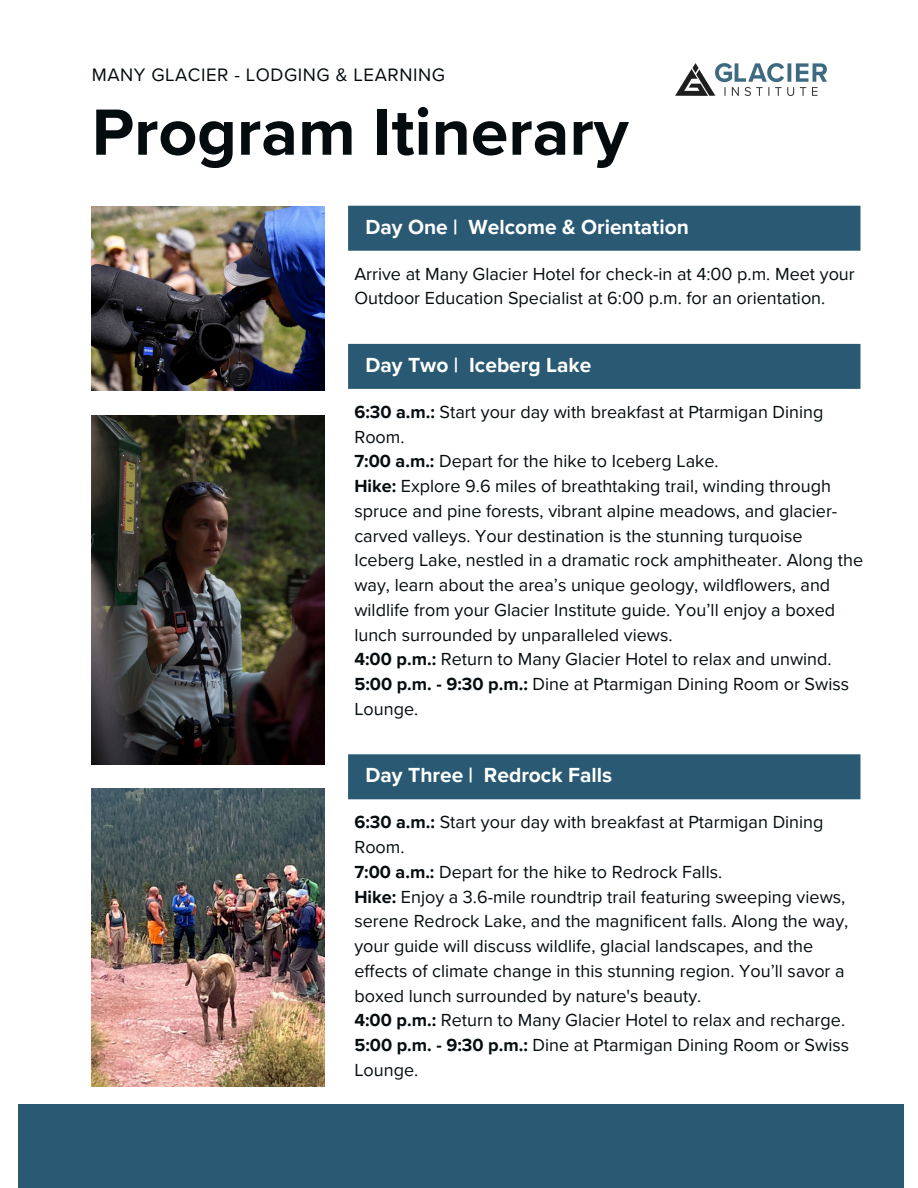
<style>
.page{position:relative;width:918px;height:1188px;background:#fff}
.page>*{position:absolute;margin:0;border:0;box-sizing:border-box;transform-origin:0 0}
.t1{font:700 67.8px "Proxima Nova";color:#050c0f}
.t2{font:700 21px "Proxima Nova";color:#fff}
.t3{font:18.6px "Proxima Nova";letter-spacing:.03em;color:#050c0f}
.t4{font:18px/24.8px "Proxima Nova";color:#050c0f}
.s1{font-weight:700}
</style>
<div class="page">
<div style="left:18px;top:1104px;width:886px;height:84px;background:#295973"></div>
<img style="left:92px;top:415px;width:233px;height:349px">
<img style="left:92px;top:788px;width:233px;height:299px">
<img style="left:92px;top:207px;width:233px;height:183px">
<img style="left:675px;top:63px;width:152px;height:32px">
<div style="left:348px;top:206px;width:512px;height:45px;background:#295973"></div>
<div style="left:348px;top:344px;width:512px;height:45px;background:#295973"></div>
<div style="left:348px;top:754px;width:512px;height:45px;background:#295973"></div>
<p class="t3" style="left:92px;top:63px;width:355px">MANY GLACIER - LODGING &amp; LEARNING</p>
<p class="t1" style="left:92px;top:92px;width:538px">Program Itinerary</p>
<h2 class="t2" style="left:366px;top:215px;width:325px">Day One | Welcome &amp; Orientation</h2>
<p class="t4" style="left:354px;top:262px;width:502px">Arrive at Many Glacier Hotel for check-in at 4:00 p.m. Meet your<br>Outdoor Education Specialist at 6:00 p.m. for an orientation.</p>
<h2 class="t2" style="left:365px;top:353px;width:227px">Day Two | Iceberg Lake</h2>
<p class="t4" style="left:354px;top:400px;width:471px"><span class="s1">6:30 a.m.:</span> Start your day with breakfast at Ptarmigan Dining<br>Room.</p>
<p class="t4" style="left:354px;top:449px;width:366px"><span class="s1">7:00 a.m.:</span> Depart for the hike to Iceberg Lake.</p>
<p class="t4" style="left:354px;top:474px;width:510px"><span class="s1">Hike:</span> Explore 9.6 miles of breathtaking trail, winding through spruce and pine forests, vibrant alpine meadows, and glacier&shy;carved valleys. Your destination is the stunning turquoise Iceberg Lake, nestled in a dramatic rock amphitheater. Along the way, learn about the area’s unique geology, wildflowers, and wildlife from your Glacier Institute guide. You’ll enjoy a boxed lunch surrounded by unparalleled views.</p>
<p class="t4" style="left:354px;top:647px;width:479px"><span class="s1">4:00 p.m.:</span> Return to Many Glacier Hotel to relax and unwind.</p>
<p class="t4" style="left:354px;top:672px;width:496px"><span class="s1">5:00 p.m. - 9:30 p.m.:</span> Dine at Ptarmigan Dining Room or Swiss<br>Lounge.</p>
<h2 class="t2" style="left:366px;top:763px;width:248px">Day Three | Redrock Falls</h2>
<p class="t4" style="left:354px;top:810px;width:471px"><span class="s1">6:30 a.m.:</span> Start your day with breakfast at Ptarmigan Dining<br>Room.</p>
<p class="t4" style="left:354px;top:860px;width:369px"><span class="s1">7:00 a.m.:</span> Depart for the hike to Redrock Falls.</p>
<p class="t4" style="left:354px;top:885px;width:495px"><span class="s1">Hike:</span> Enjoy a 3.6-mile roundtrip trail featuring sweeping views, serene Redrock Lake, and the magnificent falls. Along the way, your guide will discuss wildlife, glacial landscapes, and the effects of climate change in this stunning region. You’ll savor a boxed lunch surrounded by nature's beauty.</p>
<p class="t4" style="left:354px;top:1008px;width:492px"><span class="s1">4:00 p.m.:</span> Return to Many Glacier Hotel to relax and recharge.</p>
<p class="t4" style="left:354px;top:1033px;width:496px"><span class="s1">5:00 p.m. - 9:30 p.m.:</span> Dine at Ptarmigan Dining Room or Swiss<br>Lounge.</p>
</div>
